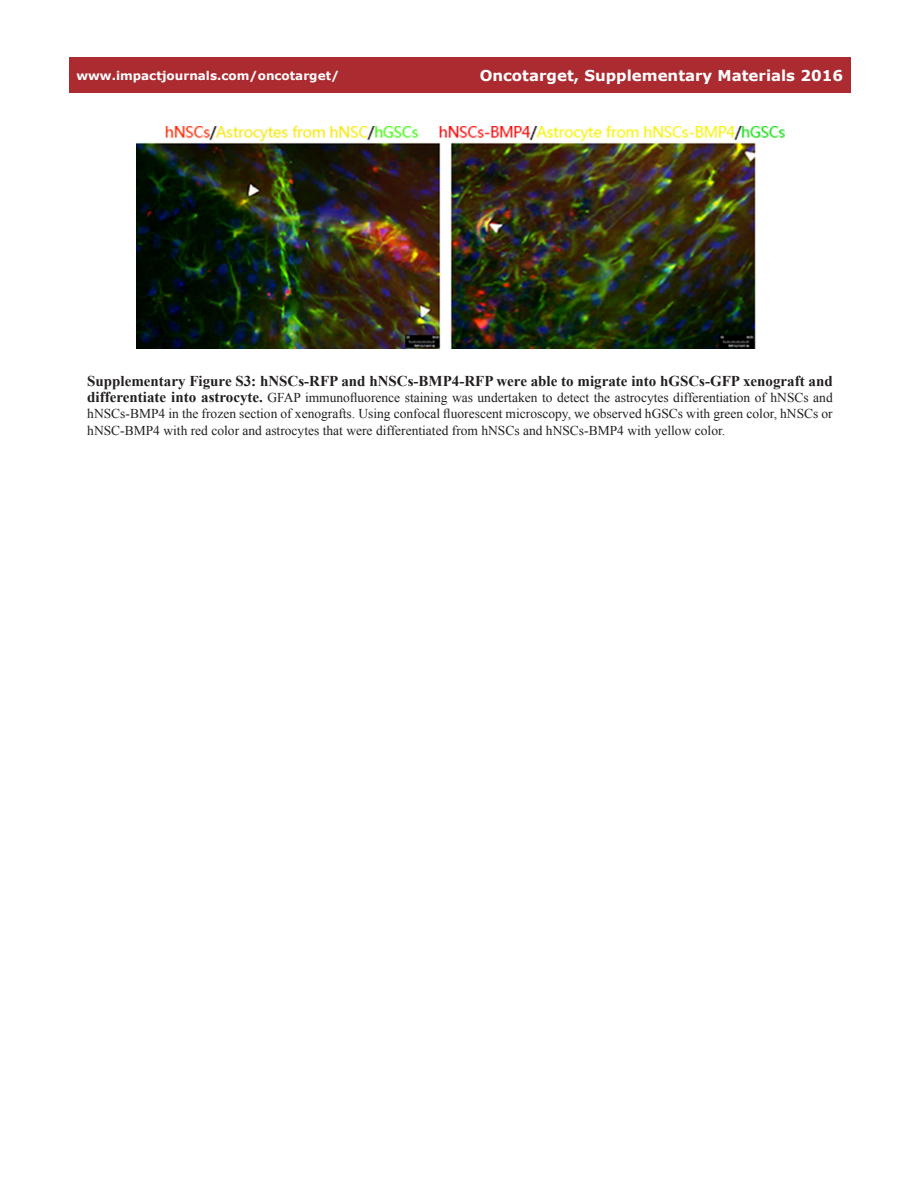
<style>
.page{position:relative;width:918px;height:1188px;background:#fff}
.page>*{position:absolute;margin:0;border:0;box-sizing:border-box;transform-origin:0 0}
.t1{font:700 15px "Times New Roman";color:#231f20}
.t2{font:700 15px "Verdana";color:#fff}
.t3{font:13.5px/16.2px "Times New Roman";color:#231f20;text-align:justify}
.t4{font:700 12px "Verdana";color:#fff}
.s1{font-weight:700;font-size:15px}
</style>
<div class="page">
<div style="left:69px;top:57px;width:781px;height:36px;background:#ac2b31"></div>
<img style="left:136px;top:127px;width:648px;height:222px">
<p class="t4" style="left:76px;top:67px;width:264px">www.impactjournals.com/oncotarget/</p>
<p class="t2" style="left:480px;top:65px;width:365px">Oncotarget, Supplementary Materials 2016</p>
<p class="t1" style="left:87px;top:371px;width:747px">Supplementary Figure S3: hNSCs-RFP and hNSCs-BMP4-RFP were able to migrate into hGSCs-GFP xenograft and</p>
<p class="t3" style="left:87px;top:389px;width:747px"><span class="s1">differentiate into astrocyte.</span> GFAP immunofluorence staining was undertaken to detect the astrocytes differentiation of hNSCs and hNSCs-BMP4 in the frozen section of xenografts. Using confocal fluorescent microscopy, we observed hGSCs with green color, hNSCs or hNSC-BMP4 with red color and astrocytes that were differentiated from hNSCs and hNSCs-BMP4 with yellow color.</p>
</div>
